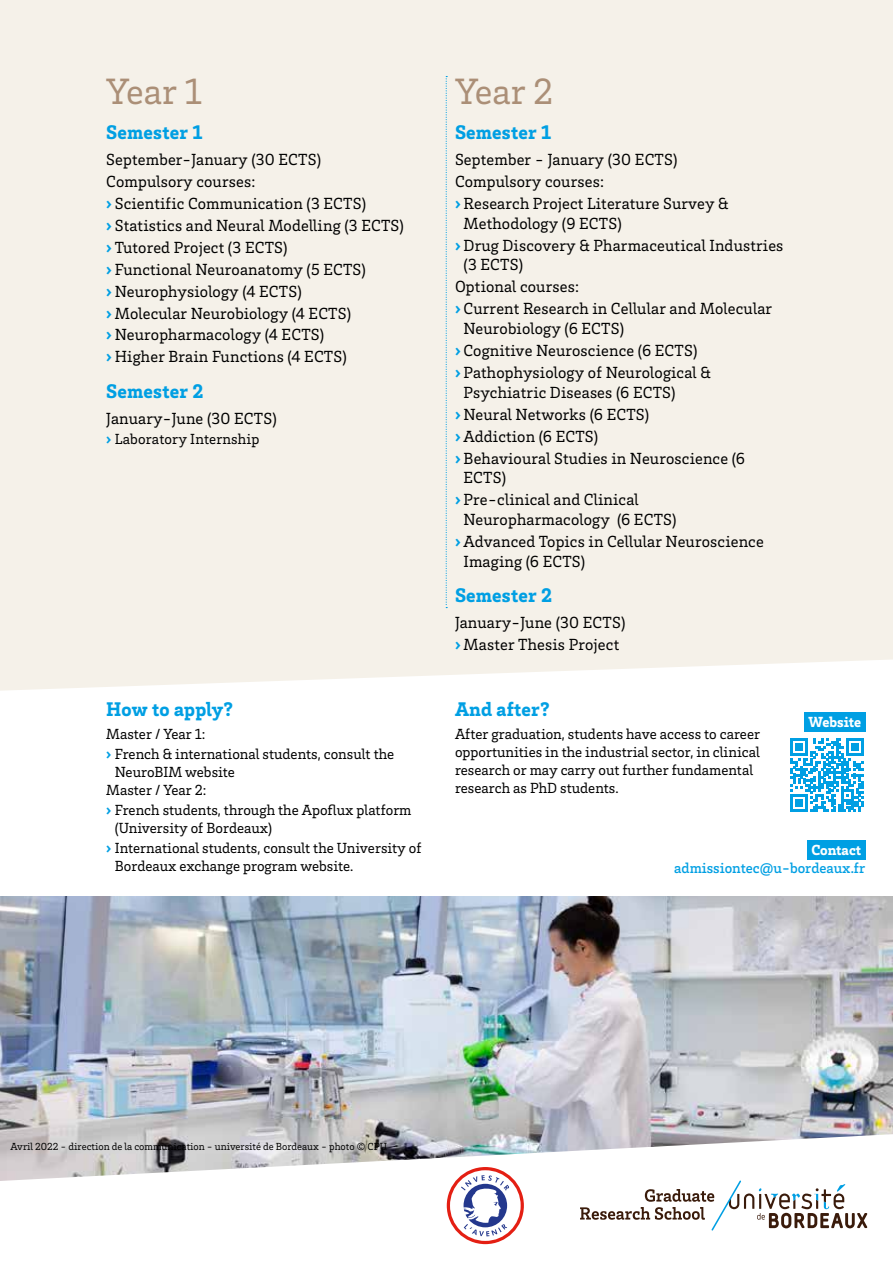
<style>
.page{position:relative;width:893px;height:1263px;background:#fff}
.page>*{position:absolute;margin:0;border:0;box-sizing:border-box;transform-origin:0 0}
.t1{font:37.5px "Brix Slab";color:#ab8f77}
.t2{font:900 20.25px "Brix Slab";letter-spacing:.01em;color:#009fe3}
.t3{font:16.5px/21.9px "Brix Slab";letter-spacing:.01em;color:#000}
.t4{font:15px/18px "Brix Slab";color:#000}
.t5{font:500 15px "Brix Slab";color:#009fe3}
.t6{font:900 15px "Brix Slab";color:#fff}
.t7{font:10.5px "Brix Slab";color:#000}
.s1{font-weight:900;color:#009fe3}
</style>
<div class="page">
<img style="left:0;top:896px;width:893px;height:238px">
<svg style="left:0;top:1134px;width:893px;height:111px"></svg>
<div style="left:0;top:0;width:893px;height:691px;background:#f5f1e9"></div>
<div style="left:807px;top:840px;width:58px;height:19px;background:#009fe3"></div>
<div style="left:804px;top:712px;width:61px;height:20px;background:#009fe3"></div>
<svg style="left:446px;top:76px;width:1px;height:532px"></svg>
<svg style="left:790px;top:738px;width:74px;height:74px"></svg>
<svg style="left:580px;top:1180px;width:287px;height:50px"></svg>
<svg style="left:447px;top:1167px;width:77px;height:77px"></svg>
<h1 class="t1" style="left:106px;top:67px;width:97px">Year 1</h1>
<p class="t2" style="left:106px;top:119px;width:97px">Semester 1</p>
<p class="t3" style="left:106px;top:148px;width:299px">September-January (30 ECTS)<br>Compulsory courses:<br><span class="s1">›</span> Scientific Communication (3 ECTS)<br><span class="s1">›</span> Statistics and Neural Modelling (3 ECTS) <span class="s1">›</span> Tutored Project (3 ECTS)<br><span class="s1">›</span> Functional Neuroanatomy (5 ECTS)<br><span class="s1">›</span> Neurophysiology (4 ECTS)<br><span class="s1">›</span> Molecular Neurobiology (4 ECTS)<br><span class="s1">›</span> Neuropharmacology (4 ECTS)<br><span class="s1">›</span> Higher Brain Functions (4 ECTS)</p>
<p class="t2" style="left:106px;top:377px;width:99px">Semester 2</p>
<p class="t3" style="left:106px;top:407px;width:172px">January-June (30 ECTS)</p>
<p class="t4" style="left:106px;top:429px;width:155px"><span class="s1">›</span> Laboratory Internship</p>
<h1 class="t1" style="left:455px;top:67px;width:100px">Year 2</h1>
<p class="t2" style="left:455px;top:119px;width:97px">Semester 1</p>
<p class="t3" style="left:455px;top:148px;width:275px">September - January (30 ECTS)<br>Compulsory courses:<br><span class="s1">›</span> Research Project Literature Survey &amp;</p>
<p class="t3" style="left:455px;top:211px;width:330px;text-indent:8px">Methodology (9 ECTS)<br><span class="s1">›</span> Drug Discovery &amp; Pharmaceutical Industries</p>
<p class="t3" style="left:455px;top:253px;width:319px;text-indent:8px">(3 ECTS)<br>Optional courses:<br><span class="s1">›</span> Current Research in Cellular and Molecular</p>
<p class="t3" style="left:455px;top:317px;width:257px;text-indent:8px">Neurobiology (6 ECTS)<br><span class="s1">›</span> Cognitive Neuroscience (6 ECTS)<br><span class="s1">›</span> Pathophysiology of Neurological &amp;</p>
<p class="t3" style="left:455px;top:380px;width:292px;text-indent:8px">Psychiatric Diseases (6 ECTS)<br><span class="s1">›</span> Neural Networks (6 ECTS)<br><span class="s1">›</span> Addiction (6 ECTS)<br><span class="s1">›</span> Behavioural Studies in Neuroscience (6</p>
<p class="t3" style="left:455px;top:466px;width:185px;text-indent:8px">ECTS)<br><span class="s1">›</span> Pre-clinical and Clinical</p>
<p class="t3" style="left:455px;top:508px;width:310px;text-indent:8px">Neuropharmacology (6 ECTS)<br><span class="s1">›</span> Advanced Topics in Cellular Neuroscience</p>
<p class="t3" style="left:463px;top:550px;width:123px">Imaging (6 ECTS)</p>
<p class="t2" style="left:455px;top:582px;width:99px">Semester 2</p>
<p class="t3" style="left:455px;top:611px;width:172px">January-June (30 ECTS) <span class="s1">›</span> Master Thesis Project</p>
<p class="t2" style="left:455px;top:696px;width:96px">And after?</p>
<p class="t4" style="left:455px;top:724px;width:307px">After graduation, students have access to career opportunities in the industrial sector, in clinical research or may carry out further fundamental research as PhD students.</p>
<p class="t2" style="left:106px;top:696px;width:128px">How to apply?</p>
<p class="t4" style="left:106px;top:723px;width:289px;line-height:20.1px">Master / Year 1:<br><span class="s1">›</span> French &amp; international students, consult the</p>
<p class="t4" style="left:106px;top:762px;width:130px;text-indent:9px">NeuroBIM website<br>Master / Year 2:</p>
<p class="t4" style="left:115px;top:800px;width:298px;text-indent:-9px"><span class="s1">›</span> French students, through the Apoflux platform (University of Bordeaux)</p>
<p class="t4" style="left:115px;top:838px;width:308px;text-indent:-9px"><span class="s1">›</span> International students, consult the University of<br>Bordeaux exchange program website.</p>
<p class="t6" style="left:811px;top:840px;width:51px">Contact</p>
<p class="t6" style="left:808px;top:712px;width:54px">Website</p>
<p class="t5" style="left:674px;top:858px;width:193px">admissiontec@u-bordeaux.fr</p>
<p class="t7" style="left:11px;top:1139px;width:378px">Avril 2022 - direction de la communication - université de Bordeaux - photo © CPU</p>
</div>
